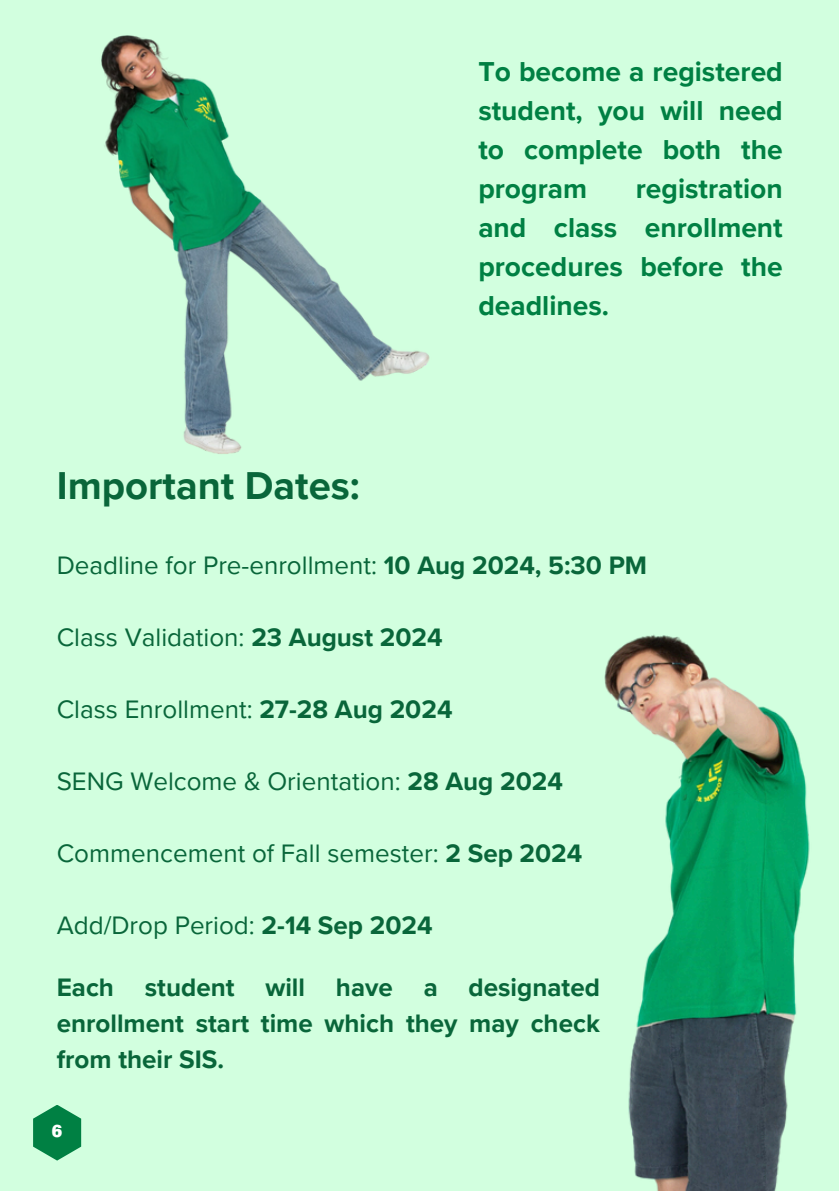
<style>
.page{position:relative;width:839px;height:1191px;background:#fff}
.page>*{position:absolute;margin:0;border:0;box-sizing:border-box;transform-origin:0 0}
.t1{font:700 40px "Proxima Nova";color:#09663a}
.t2{font:700 28.2px/39px "Proxima Nova";color:#008043;text-align:justify}
.t3{font:26px "Proxima Nova";color:#09663a}
.t4{font:700 26px/36px "Proxima Nova";color:#09663a;text-align:justify}
.t5{font:17px "Canva Title Bole Latin";color:#fff}
.s1{font-weight:700}
</style>
<div class="page">
<div style="left:0;top:0;width:838px;height:1191px;background:#d2ffdf"></div>
<img style="left:604px;top:634px;width:206px;height:557px">
<img style="left:101px;top:35px;width:329px;height:419px">
<svg style="left:33px;top:1105px;width:48px;height:56px"></svg>
<h1 class="t1" style="left:57px;top:462px;width:305px">Important Dates:</h1>
<p class="t2" style="left:478px;top:53px;width:306px">To become a registered student, you will need to complete both the program</p>
<p class="t2" style="left:478px;top:170px;width:306px;text-indent:157px">registration and class enrollment procedures before the deadlines.</p>
<p class="t3" style="left:57px;top:550px;width:592px">Deadline for Pre-enrollment: <span class="s1">10 Aug 2024, 5:30 PM</span></p>
<p class="t3" style="left:57px;top:622px;width:387px">Class Validation: <span class="s1">23 August 2024</span></p>
<p class="t3" style="left:57px;top:694px;width:397px">Class Enrollment: <span class="s1">27-28 Aug 2024</span></p>
<p class="t3" style="left:57px;top:766px;width:508px">SENG Welcome &amp; Orientation: <span class="s1">28 Aug 2024</span></p>
<p class="t3" style="left:57px;top:838px;width:527px">Commencement of Fall semester: <span class="s1">2 Sep 2024</span></p>
<p class="t3" style="left:57px;top:910px;width:377px">Add/Drop Period: <span class="s1">2-14 Sep 2024</span></p>
<p class="t4" style="left:57px;top:970px;width:544px">Each student will have a designated enrollment start time which they may check from their SIS.</p>
<p class="t5" style="left:52px;top:1123px;width:12px">6</p>
</div>
